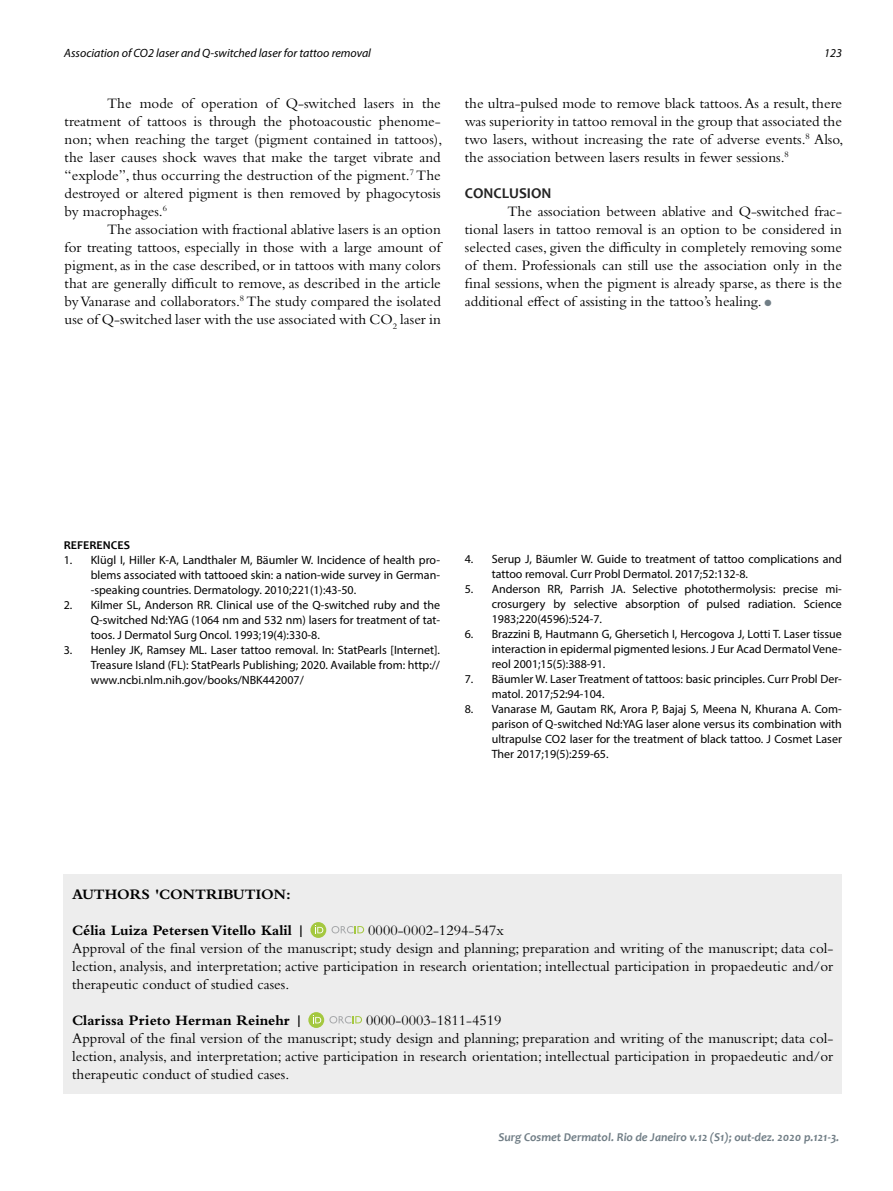
<style>
.page{position:relative;width:893px;height:1191px;background:#fff}
.page>*{position:absolute;margin:0;border:0;box-sizing:border-box;transform-origin:0 0}
.t1{font:15px/18px "Bembo Std";color:#000;text-align:justify}
.t2{font:700 15px "Bembo Std";color:#000}
.t3{font:700 15px "Candara";color:#222}
.t4{font:12px/15px "Myriad Pro";color:#000;text-align:justify}
.t5{font:italic 700 12px "Candara";color:#717e86}
.t6{font:italic 12px "Myriad Pro";color:#000}
.t7{font:700 12px "Candara";color:#000}
.s1{color:#717e86}
</style>
<div class="page">
<div style="left:64px;top:874px;width:778px;height:219px;background:#ededed"></div>
<svg style="left:310px;top:922px;width:16px;height:16px"></svg>
<svg style="left:332px;top:926px;width:32px;height:7px"></svg>
<svg style="left:315px;top:925px;width:8px;height:8px"></svg>
<svg style="left:308px;top:1012px;width:16px;height:16px"></svg>
<svg style="left:329px;top:1016px;width:33px;height:7px"></svg>
<svg style="left:313px;top:1015px;width:8px;height:8px"></svg>
<p class="t6" style="left:64px;top:46px;width:308px">Association of CO2 laser and Q-switched laser for tattoo removal</p>
<p class="t6" style="left:824px;top:46px;width:19px">123</p>
<p class="t1" style="left:65px;top:94px;width:379px;text-indent:43px">The mode of operation of Q-switched lasers in the treatment of tattoos is through the photoacoustic phenome&shy;non; when reaching the target (pigment contained in tattoos), the laser causes shock waves that make the target vibrate and “explode”, thus occurring the destruction of the pigment.<sup>7</sup> The destroyed or altered pigment is then removed by phagocytosis by macrophages.<sup>6</sup></p>
<p class="t1" style="left:65px;top:220px;width:378px;text-indent:43px">The association with fractional ablative lasers is an option for treating tattoos, especially in those with a large amount of pigment, as in the case described, or in tattoos with many colors that are generally difficult to remove, as described in the article by Vanarase and collaborators.<sup>8</sup> The study compared the isolated use of Q-switched laser with the use associated with CO<sub>2</sub> laser in</p>
<p class="t1" style="left:465px;top:94px;width:380px">the ultra-pulsed mode to remove black tattoos. As a result, there was superiority in tattoo removal in the group that associated the two lasers, without increasing the rate of adverse events.<sup>8</sup> Also, the association between lasers results in fewer sessions.<sup>8</sup></p>
<p class="t3" style="left:465px;top:184px;width:88px">CONCLUSION</p>
<p class="t1" style="left:465px;top:202px;width:379px;text-indent:43px">The association between ablative and Q-switched frac&shy;tional lasers in tattoo removal is an option to be considered in selected cases, given the difficulty in completely removing some of them. Professionals can still use the association only in the final sessions, when the pigment is already sparse, as there is the additional effect of assisting in the tattoo’s healing. <span class="s1">●</span></p>
<p class="t7" style="left:64px;top:537px;width:68px">REFERENCES</p>
<p class="t4" style="left:91px;top:552px;width:351px;text-indent:-27px">1. Klügl I, Hiller K-A, Landthaler M, Bäumler W. Incidence of health pro&shy;blems associated with tattooed skin: a nation-wide survey in German--speaking countries. Dermatology. 2010;221(1):43-50.</p>
<p class="t4" style="left:91px;top:597px;width:351px;text-indent:-27px">2. Kilmer SL, Anderson RR. Clinical use of the Q-switched ruby and the Q-switched Nd:YAG (1064 nm and 532 nm) lasers for treatment of tat&shy;toos. J Dermatol Surg Oncol. 1993;19(4):330-8.</p>
<p class="t4" style="left:91px;top:642px;width:351px;text-indent:-27px">3. Henley JK, Ramsey ML. Laser tattoo removal. In: StatPearls [Internet].<br>Treasure Island (FL): StatPearls Publishing; 2020. Available from: http:// www.ncbi.nlm.nih.gov/books/NBK442007/</p>
<p class="t4" style="left:492px;top:551px;width:352px;text-indent:-27px">4. Serup J, Bäumler W. Guide to treatment of tattoo complications and tattoo removal. Curr Probl Dermatol. 2017;52:132-8.</p>
<p class="t4" style="left:492px;top:581px;width:352px;text-indent:-27px">5. Anderson RR, Parrish JA. Selective photothermolysis: precise mi&shy;crosurgery by selective absorption of pulsed radiation. Science 1983;220(4596):524-7.</p>
<p class="t4" style="left:492px;top:626px;width:352px;text-indent:-27px">6. Brazzini B, Hautmann G, Ghersetich I, Hercogova J, Lotti T. Laser tissue interaction in epidermal pigmented lesions. J Eur Acad Dermatol Vene&shy;reol 2001;15(5):388-91.</p>
<p class="t4" style="left:492px;top:671px;width:352px;text-indent:-27px">7. Bäumler W. Laser Treatment of tattoos: basic principles. Curr Probl Der&shy;matol. 2017;52:94-104.</p>
<p class="t4" style="left:492px;top:701px;width:352px;text-indent:-27px">8. Vanarase M, Gautam RK, Arora P, Bajaj S, Meena N, Khurana A. Com&shy;parison of Q-switched Nd:YAG laser alone versus its combination with ultrapulse CO2 laser for the treatment of black tattoo. J Cosmet Laser Ther 2017;19(5):259-65.</p>
<p class="t2" style="left:72px;top:886px;width:220px">AUTHORS 'CONTRIBUTION:</p>
<p class="t2" style="left:72px;top:922px;width:235px">Célia Luiza Petersen Vitello Kalil |</p>
<p class="t1" style="left:72px;top:921px;width:763px;text-align:left;text-indent:296px">0000-0002-1294-547x<br>Approval of the final version of the manuscript; study design and planning; preparation and writing of the manuscript; data col&shy;lection, analysis, and interpretation; active participation in research orientation; intellectual participation in propaedeutic and/or therapeutic conduct of studied cases.</p>
<p class="t2" style="left:72px;top:1012px;width:233px">Clarissa Prieto Herman Reinehr |</p>
<p class="t1" style="left:72px;top:1011px;width:763px;text-align:left;text-indent:294px">0000-0003-1811-4519<br>Approval of the final version of the manuscript; study design and planning; preparation and writing of the manuscript; data col&shy;lection, analysis, and interpretation; active participation in research orientation; intellectual participation in propaedeutic and/or therapeutic conduct of studied cases.</p>
<p class="t5" style="left:498px;top:1130px;width:342px">Surg Cosmet Dermatol. Rio de Janeiro v.12 (S1); out-dez. 2020 p.121-3.</p>
</div>
